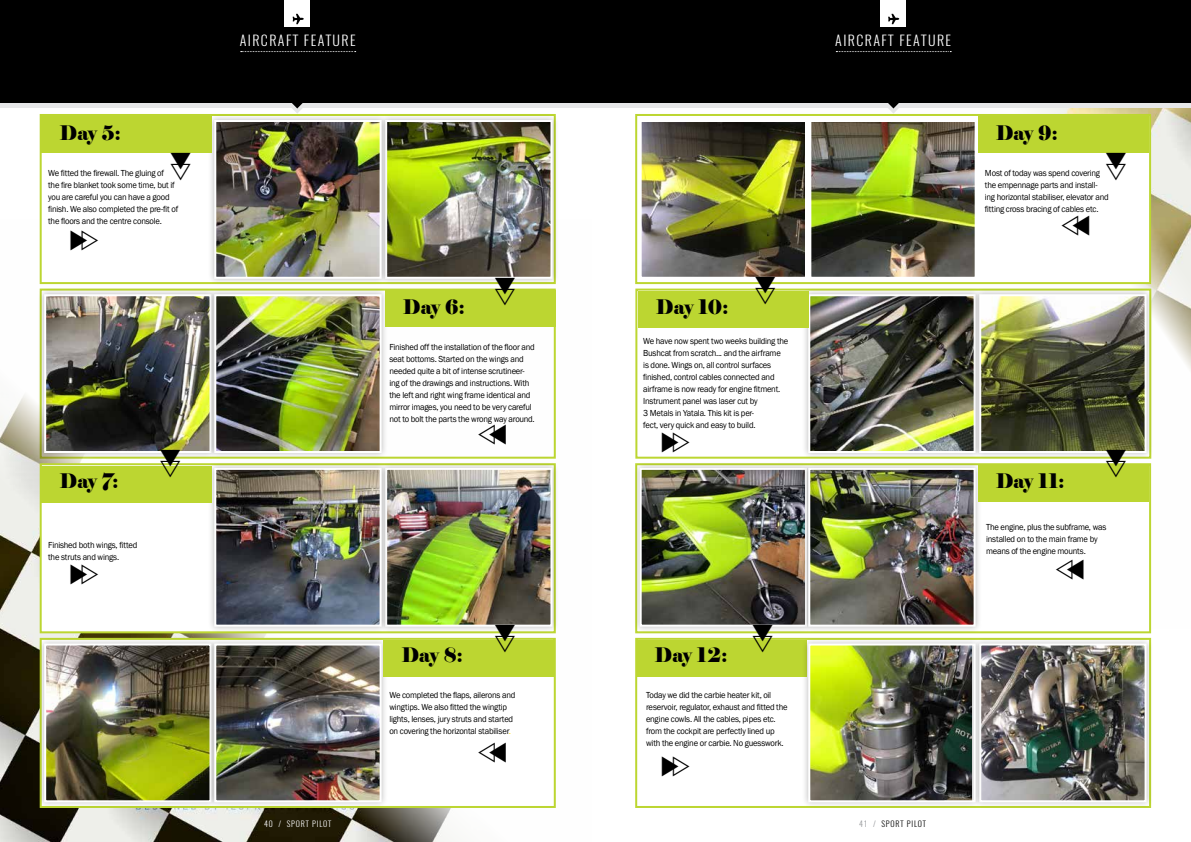
<style>
.page{position:relative;width:1191px;height:842px;background:#fff}
.page>*{position:absolute;margin:0;border:0;box-sizing:border-box;transform-origin:0 0}
.t1{font:20px "Elephant";color:#000;scale:.95 1}
.t2{font:300 14px "Oswald";letter-spacing:.1em;color:#fff}
.t3{font:9px/12px "Franklin Gothic";letter-spacing:-.025em;color:#000;scale:.95 1}
.t4{font:300 8px "Oswald";letter-spacing:.1em;color:#000}
.t5{font:300 8px "Oswald";letter-spacing:.1em;color:#fff}
.s1{color:#ffdf00}
.s2{color:#939598}
</style>
<div class="page">
<img style="left:778px;top:107px;width:413px;height:521px">
<div style="left:595px;top:0;width:596px;height:105px;background:#000"></div>
<hr style="left:595px;top:103px;width:596px;height:4px;background:#e6e7e8">
<svg style="left:883px;top:103px;width:20px;height:11px"></svg>
<div style="left:0;top:0;width:595px;height:105px;background:#000"></div>
<hr style="left:0;top:103px;width:597px;height:4px;background:#e6e7e8">
<svg style="left:287px;top:103px;width:20px;height:10px"></svg>
<img style="left:0;top:220px;width:556px;height:622px">
<div style="left:40px;top:463px;width:516px;height:170px;background:#fff;border:2px solid #bcd631"></div>
<div style="left:40px;top:638px;width:516px;height:170px;background:#fff;border:2px solid #bcd631"></div>
<div style="left:40px;top:114px;width:516px;height:170px;background:#fff;border:2px solid #bcd631"></div>
<div style="left:635px;top:114px;width:516px;height:170px;background:#fff;border:2px solid #bcd631"></div>
<div style="left:635px;top:289px;width:516px;height:170px;background:#fff;border:2px solid #bcd631"></div>
<div style="left:635px;top:463px;width:516px;height:170px;background:#fff;border:2px solid #bcd631"></div>
<div style="left:635px;top:638px;width:516px;height:170px;background:#fff;border:2px solid #bcd631"></div>
<div style="left:972px;top:637px;width:181px;height:172px;background:#000;opacity:.25"></div>
<img style="left:982px;top:646px;width:161px;height:153px">
<div style="left:979px;top:643px;width:167px;height:159px;border:2px solid #fff"></div>
<div style="left:633px;top:461px;width:180px;height:172px;background:#000;opacity:.25"></div>
<img style="left:642px;top:471px;width:159px;height:153px">
<div style="left:639px;top:468px;width:168px;height:159px;border:2px solid #fff"></div>
<div style="left:801px;top:461px;width:181px;height:172px;background:#000;opacity:.25"></div>
<img style="left:811px;top:471px;width:161px;height:153px">
<div style="left:808px;top:468px;width:167px;height:159px;border:2px solid #fff"></div>
<div style="left:801px;top:288px;width:181px;height:171px;background:#000;opacity:.25"></div>
<img style="left:811px;top:297px;width:161px;height:153px">
<div style="left:808px;top:294px;width:167px;height:159px;border:2px solid #fff"></div>
<div style="left:972px;top:288px;width:181px;height:171px;background:#000;opacity:.25"></div>
<img style="left:982px;top:297px;width:161px;height:153px">
<div style="left:979px;top:294px;width:167px;height:159px;border:2px solid #fff"></div>
<img style="left:642px;top:123px;width:162px;height:153px">
<div style="left:639px;top:120px;width:168px;height:159px;border:2px solid #fff"></div>
<img style="left:812px;top:123px;width:161px;height:153px">
<div style="left:809px;top:120px;width:167px;height:159px;border:2px solid #fff"></div>
<div style="left:38px;top:637px;width:180px;height:172px;background:#000;opacity:.25"></div>
<img style="left:47px;top:646px;width:161px;height:153px">
<div style="left:44px;top:643px;width:167px;height:159px;border:2px solid #fff"></div>
<div style="left:208px;top:637px;width:180px;height:172px;background:#000;opacity:.25"></div>
<img style="left:217px;top:646px;width:161px;height:153px">
<div style="left:214px;top:643px;width:167px;height:159px;border:2px solid #fff"></div>
<div style="left:378px;top:461px;width:181px;height:172px;background:#000;opacity:.25"></div>
<img style="left:388px;top:471px;width:161px;height:153px">
<div style="left:385px;top:468px;width:167px;height:159px;border:2px solid #fff"></div>
<div style="left:208px;top:461px;width:180px;height:172px;background:#000;opacity:.25"></div>
<img style="left:217px;top:471px;width:161px;height:153px">
<div style="left:214px;top:468px;width:167px;height:159px;border:2px solid #fff"></div>
<div style="left:38px;top:288px;width:180px;height:171px;background:#000;opacity:.25"></div>
<img style="left:47px;top:297px;width:161px;height:153px">
<div style="left:44px;top:294px;width:167px;height:159px;border:2px solid #fff"></div>
<div style="left:208px;top:288px;width:180px;height:171px;background:#000;opacity:.25"></div>
<img style="left:217px;top:297px;width:161px;height:153px">
<div style="left:214px;top:294px;width:167px;height:159px;border:2px solid #fff"></div>
<div style="left:378px;top:113px;width:181px;height:172px;background:#000;opacity:.25"></div>
<img style="left:388px;top:123px;width:161px;height:153px">
<div style="left:385px;top:120px;width:167px;height:159px;border:2px solid #fff"></div>
<div style="left:208px;top:113px;width:180px;height:172px;background:#000;opacity:.25"></div>
<img style="left:217px;top:123px;width:161px;height:153px">
<div style="left:214px;top:120px;width:167px;height:159px;border:2px solid #fff"></div>
<div style="left:42px;top:116px;width:170px;height:37px;background:#bcd631"></div>
<div style="left:385px;top:290px;width:170px;height:37px;background:#bcd631"></div>
<div style="left:638px;top:291px;width:170px;height:37px;background:#bcd631"></div>
<div style="left:978px;top:465px;width:170px;height:37px;background:#bcd631"></div>
<div style="left:637px;top:640px;width:170px;height:37px;background:#bcd631"></div>
<div style="left:978px;top:116px;width:170px;height:37px;background:#bcd631"></div>
<div style="left:42px;top:466px;width:170px;height:37px;background:#bcd631"></div>
<div style="left:384px;top:640px;width:170px;height:37px;background:#bcd631"></div>
<div style="left:801px;top:637px;width:181px;height:172px;background:#000;opacity:.25"></div>
<img style="left:811px;top:646px;width:160px;height:153px">
<div style="left:808px;top:643px;width:167px;height:159px;border:2px solid #fff"></div>
<svg style="left:241px;top:51px;width:115px;height:1px"></svg>
<div style="left:284px;top:0;width:26px;height:27px;background:#fff"></div>
<svg style="left:293px;top:14px;width:11px;height:10px"></svg>
<svg style="left:836px;top:51px;width:115px;height:1px"></svg>
<div style="left:880px;top:0;width:25px;height:27px;background:#fff"></div>
<svg style="left:888px;top:14px;width:11px;height:10px"></svg>
<svg style="left:1105px;top:450px;width:20px;height:15px"></svg>
<svg style="left:494px;top:277px;width:21px;height:13px"></svg>
<svg style="left:755px;top:277px;width:20px;height:14px"></svg>
<svg style="left:752px;top:625px;width:20px;height:15px"></svg>
<svg style="left:160px;top:450px;width:20px;height:16px"></svg>
<svg style="left:494px;top:625px;width:21px;height:15px"></svg>
<svg style="left:478px;top:424px;width:28px;height:20px"></svg>
<h2 class="t2" style="left:240px;top:31px;width:117px">AIRCRAFT FEATURE</h2>
<h2 class="t2" style="left:835px;top:31px;width:117px">AIRCRAFT FEATURE</h2>
<h1 class="t1" style="left:59px;top:121px;width:66px">Day 5:</h1>
<h1 class="t1" style="left:995px;top:121px;width:67px">Day 9:</h1>
<p class="t3" style="left:48px;top:168px;width:138px">We fitted the firewall. The gluing of<br>the fire blanket took some time, but if you are careful you can have a good finish. We also completed the pre-fit of the floors and the centre console.</p>
<p class="t3" style="left:985px;top:168px;width:132px">Most of today was spend covering the empennage parts and install&shy;ing horizontal stabiliser, elevator and fitting cross bracing of cables etc.</p>
<h1 class="t1" style="left:403px;top:295px;width:67px">Day 6:</h1>
<h1 class="t1" style="left:656px;top:295px;width:78px">Day 10:</h1>
<p class="t3" style="left:389px;top:342px;width:154px">Finished off the installation of the floor and seat bottoms. Started on the wings and needed quite a bit of intense scrutineer&shy;ing of the drawings and instructions. With the left and right wing frame identical and mirror images, you need to be very careful not to bolt the parts the wrong way around.</p>
<p class="t3" style="left:643px;top:336px;width:154px">We have now spent two weeks building the Bushcat from scratch... and the airframe is done. Wings on, all control surfaces finished, control cables connected and airframe is now ready for engine fitment.<br>Instrument panel was laser cut by<br>3 Metals in Yatala. This kit is per-<br>fect, very quick and easy to build.</p>
<h1 class="t1" style="left:59px;top:469px;width:63px">Day 7:</h1>
<h1 class="t1" style="left:995px;top:469px;width:74px">Day 11:</h1>
<p class="t3" style="left:48px;top:540px;width:95px">Finished both wings, fitted the struts and wings.</p>
<p class="t3" style="left:986px;top:522px;width:128px">The engine, plus the subframe, was installed on to the main frame by means of the engine mounts.</p>
<h1 class="t1" style="left:401px;top:643px;width:66px">Day 8:</h1>
<h1 class="t1" style="left:654px;top:643px;width:78px">Day 12:</h1>
<p class="t3" style="left:389px;top:690px;width:134px">We completed the flaps, ailerons and wingtips. We also fitted the wingtip lights, lenses, jury struts and started on covering the horizontal stabiliser<span class="s1">.</span></p>
<p class="t3" style="left:646px;top:690px;width:150px">Today we did the carbie heater kit, oil reservoir, regulator, exhaust and fitted the engine cowls. All the cables, pipes etc. from the cockpit are perfectly lined up with the engine or carbie. No guesswork.</p>
<p class="t5" style="left:264px;top:819px;width:69px">40 / SPORT PILOT</p>
<p class="t4" style="left:859px;top:819px;width:68px"><span class="s2">41 /</span> SPORT PILOT</p>
</div>
